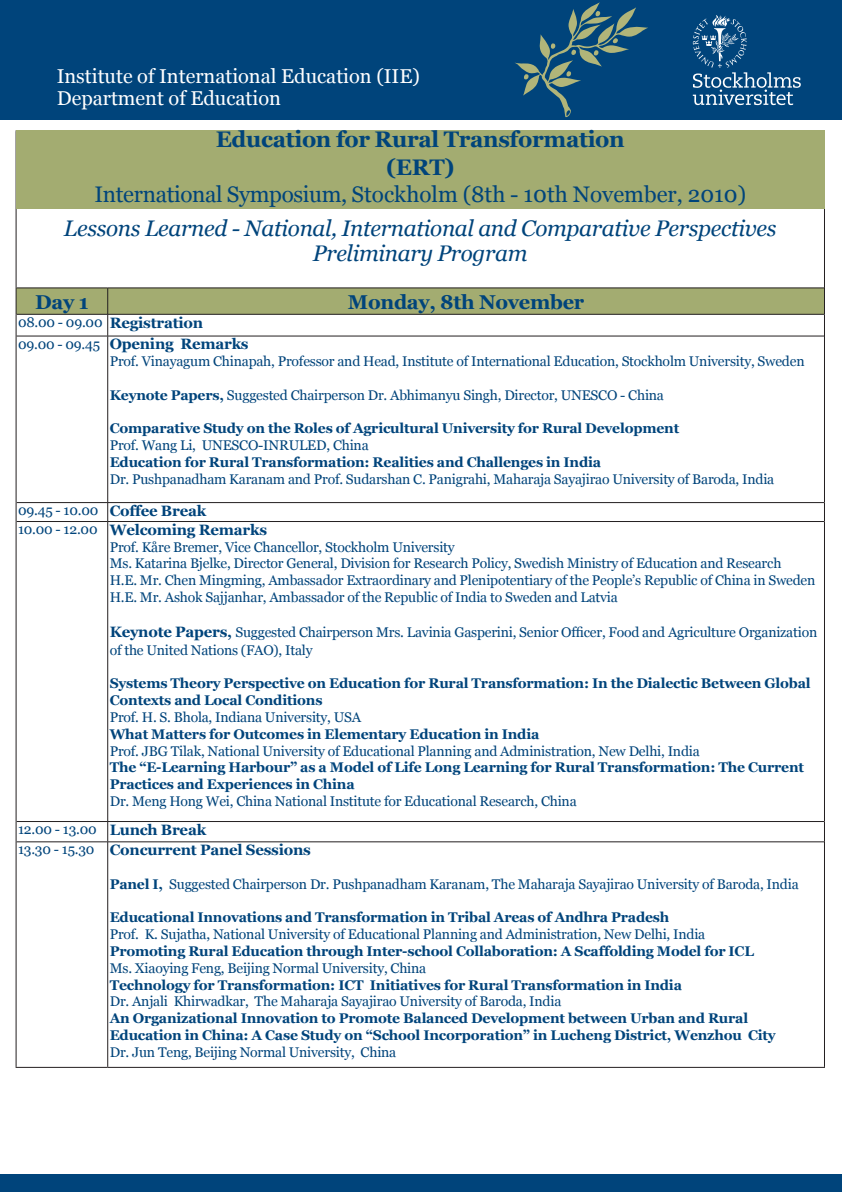
<style>
.page{position:relative;width:842px;height:1192px;background:#fff}
.page>*{position:absolute;margin:0;border:0;box-sizing:border-box;transform-origin:0 0}
.t1{font:22.5px/27.8px "Georgia";color:#00447b;text-align:center}
.Rubrik_2{font:italic 22.5px "Georgia";letter-spacing:-.015em;color:#00447b}
.Institution{font:20px "Georgia";color:#fff}
.Rubrik_2-2{font:700 20px "Georgia";letter-spacing:-.015em;color:#00447b}
.Rubrik_2-3{font:700 15px "Georgia";letter-spacing:-.015em;color:#00447b}
.Rubrik_2-4{font:14px/18px "Georgia";letter-spacing:-.015em;color:#00447b}
.Rubrik_2-5{font:700 14px/16.8px "Georgia";letter-spacing:-.015em;color:#00447b}
.s1{font-weight:700}
.s2{font-weight:700;font-size:15px}
</style>
<div class="page">
<div style="left:0;top:0;width:842px;height:119px;background:#00447b"></div>
<svg style="left:693px;top:15px;width:108px;height:90px"></svg>
<svg style="left:515px;top:2px;width:133px;height:115px"></svg>
<div style="left:0;top:1175px;width:842px;height:17px;background:#00447b"></div>
<hr style="left:16px;top:131px;width:1px;height:157px;background:#231f20">
<hr style="left:108px;top:130px;width:717px;height:1px;background:#231f20">
<hr style="left:824px;top:131px;width:1px;height:157px;background:#231f20">
<hr style="left:16px;top:336px;width:1px;height:167px;background:#231f20">
<hr style="left:824px;top:336px;width:1px;height:167px;background:#231f20">
<svg style="left:16px;top:503px;width:1px;height:19px"></svg>
<svg style="left:824px;top:503px;width:1px;height:19px"></svg>
<hr style="left:16px;top:522px;width:1px;height:300px;background:#231f20">
<hr style="left:824px;top:522px;width:1px;height:300px;background:#231f20">
<svg style="left:16px;top:822px;width:1px;height:20px"></svg>
<svg style="left:824px;top:822px;width:1px;height:20px"></svg>
<hr style="left:16px;top:842px;width:1px;height:225px;background:#231f20">
<hr style="left:824px;top:842px;width:1px;height:225px;background:#231f20">
<hr style="left:16px;top:1067px;width:92px;height:1px;background:#231f20">
<hr style="left:108px;top:1067px;width:717px;height:1px;background:#231f20">
<svg style="left:16px;top:288px;width:809px;height:48px"></svg>
<hr style="left:17px;top:336px;width:91px;height:1px;background:#231f20">
<hr style="left:108px;top:336px;width:716px;height:1px;background:#231f20">
<hr style="left:107px;top:336px;width:1px;height:167px;background:#231f20">
<svg style="left:107px;top:503px;width:1px;height:18px"></svg>
<hr style="left:17px;top:521px;width:91px;height:1px;background:#231f20">
<hr style="left:108px;top:521px;width:716px;height:1px;background:#231f20">
<hr style="left:107px;top:522px;width:1px;height:299px;background:#231f20">
<svg style="left:107px;top:822px;width:1px;height:20px"></svg>
<hr style="left:17px;top:842px;width:91px;height:1px;background:#231f20">
<hr style="left:108px;top:842px;width:716px;height:1px;background:#231f20">
<hr style="left:107px;top:842px;width:1px;height:225px;background:#231f20">
<hr style="left:17px;top:314px;width:91px;height:1px;background:#231f20">
<hr style="left:108px;top:314px;width:716px;height:1px;background:#231f20">
<hr style="left:17px;top:502px;width:91px;height:1px;background:#231f20">
<hr style="left:108px;top:502px;width:716px;height:1px;background:#231f20">
<hr style="left:17px;top:821px;width:91px;height:1px;background:#231f20">
<hr style="left:108px;top:821px;width:716px;height:1px;background:#231f20">
<div style="left:16px;top:130px;width:808px;height:79px;background:#a3ac71"></div>
<p class="Institution" style="left:57px;top:65px;width:365px">Institute of International Education (IIE)</p>
<p class="Institution" style="left:57px;top:87px;width:226px">Department of Education</p>
<p class="t1" style="left:94px;top:125px;width:653px"><span class="s1">Education for Rural Transformation<br>(ERT)<br></span>International Symposium, Stockholm (8th - 10th November, 2010)</p>
<p class="Rubrik_2" style="left:64px;top:215px;width:714px">Lessons Learned - National, International and Comparative Perspectives</p>
<p class="Rubrik_2" style="left:313px;top:240px;width:216px">Preliminary Program</p>
<p class="Rubrik_2-2" style="left:35px;top:290px;width:55px">Day 1</p>
<p class="Rubrik_2-2" style="left:348px;top:290px;width:238px">Monday, 8th November</p>
<p class="Rubrik_2-4" style="left:18px;top:313px;width:86px">08.00 - 09.00</p>
<p class="Rubrik_2-3" style="left:110px;top:314px;width:95px">Registration</p>
<p class="Rubrik_2-4" style="left:18px;top:335px;width:84px">09.00 - 09.45</p>
<p class="Rubrik_2-3" style="left:110px;top:336px;width:140px">Opening Remarks</p>
<p class="Rubrik_2-4" style="left:110px;top:352px;width:696px">Prof. Vinayagum Chinapah, Professor and Head, Institute of International Education, Stockholm University, Sweden</p>
<p class="Rubrik_2-4" style="left:110px;top:386px;width:556px"><span class="s1">Keynote Papers,</span> Suggested Chairperson Dr. Abhimanyu Singh, Director, UNESCO - China</p>
<p class="Rubrik_2-5" style="left:110px;top:420px;width:571px">Comparative Study on the Roles of Agricultural University for Rural Development</p>
<p class="Rubrik_2-4" style="left:110px;top:436px;width:261px">Prof. Wang Li, UNESCO-INRULED, China</p>
<p class="Rubrik_2-5" style="left:110px;top:454px;width:493px">Education for Rural Transformation: Realities and Challenges in India</p>
<p class="Rubrik_2-4" style="left:110px;top:470px;width:666px">Dr. Pushpanadham Karanam and Prof. Sudarshan C. Panigrahi, Maharaja Sayajirao University of Baroda, India</p>
<p class="Rubrik_2-4" style="left:18px;top:501px;width:82px">09.45 - 10.00</p>
<p class="Rubrik_2-3" style="left:110px;top:502px;width:98px">Coffee Break</p>
<p class="Rubrik_2-4" style="left:18px;top:520px;width:81px">10.00 - 12.00</p>
<p class="Rubrik_2-3" style="left:110px;top:521px;width:159px">Welcoming Remarks</p>
<p class="Rubrik_2-4" style="left:110px;top:538px;width:346px">Prof. Kåre Bremer, Vice Chancellor, Stockholm University</p>
<p class="Rubrik_2-4" style="left:110px;top:555px;width:673px">Ms. Katarina Bjelke, Director General, Division for Research Policy, Swedish Ministry of Education and Research</p>
<p class="Rubrik_2-4" style="left:110px;top:571px;width:707px">H.E. Mr. Chen Mingming, Ambassador Extraordinary and Plenipotentiary of the People’s Republic of China in Sweden</p>
<p class="Rubrik_2-4" style="left:110px;top:588px;width:510px">H.E. Mr. Ashok Sajjanhar, Ambassador of the Republic of India to Sweden and Latvia</p>
<p class="Rubrik_2-4" style="left:110px;top:623px;width:709px"><span class="s2">Keynote Papers,</span> Suggested Chairperson Mrs. Lavinia Gasperini, Senior Officer, Food and Agriculture Organization of the United Nations (FAO), Italy</p>
<p class="Rubrik_2-5" style="left:110px;top:675px;width:702px">Systems Theory Perspective on Education for Rural Transformation: In the Dialectic Between Global<br>Contexts and Local Conditions</p>
<p class="Rubrik_2-4" style="left:110px;top:708px;width:253px">Prof. H. S. Bhola, Indiana University, USA</p>
<p class="Rubrik_2-5" style="left:110px;top:726px;width:431px">What Matters for Outcomes in Elementary Education in India</p>
<p class="Rubrik_2-4" style="left:110px;top:742px;width:592px">Prof. JBG Tilak, National University of Educational Planning and Administration, New Delhi, India</p>
<p class="Rubrik_2-5" style="left:110px;top:759px;width:696px">The “E-Learning Harbour” as a Model of Life Long Learning for Rural Transformation: The Current<br>Practices and Experiences in China</p>
<p class="Rubrik_2-4" style="left:110px;top:792px;width:468px">Dr. Meng Hong Wei, China National Institute for Educational Research, China</p>
<p class="Rubrik_2-4" style="left:18px;top:820px;width:80px">12.00 - 13.00</p>
<p class="Rubrik_2-3" style="left:110px;top:821px;width:98px">Lunch Break</p>
<p class="Rubrik_2-4" style="left:18px;top:841px;width:78px">13.30 - 15.30</p>
<p class="Rubrik_2-3" style="left:110px;top:841px;width:203px">Concurrent Panel Sessions</p>
<p class="Rubrik_2-4" style="left:110px;top:875px;width:690px"><span class="s1">Panel I,</span> Suggested Chairperson Dr. Pushpanadham Karanam, The Maharaja Sayajirao University of Baroda, India</p>
<p class="Rubrik_2-5" style="left:110px;top:909px;width:561px">Educational Innovations and Transformation in Tribal Areas of Andhra Pradesh</p>
<p class="Rubrik_2-4" style="left:110px;top:925px;width:597px">Prof. K. Sujatha, National University of Educational Planning and Administration, New Delhi, India</p>
<p class="Rubrik_2-5" style="left:110px;top:943px;width:646px">Promoting Rural Education through Inter-school Collaboration: A Scaffolding Model for ICL</p>
<p class="Rubrik_2-4" style="left:110px;top:959px;width:318px">Ms. Xiaoying Feng, Beijing Normal University, China</p>
<p class="Rubrik_2-5" style="left:110px;top:976px;width:574px">Technology for Transformation: ICT Initiatives for Rural Transformation in India</p>
<p class="Rubrik_2-4" style="left:110px;top:993px;width:453px">Dr. Anjali Khirwadkar, The Maharaja Sayajirao University of Baroda, India</p>
<p class="Rubrik_2-5" style="left:110px;top:1010px;width:640px">An Organizational Innovation to Promote Balanced Development between Urban and Rural</p>
<p class="Rubrik_2-5" style="left:110px;top:1027px;width:667px">Education in China: A Case Study on “School Incorporation” in Lucheng District, Wenzhou City</p>
<p class="Rubrik_2-4" style="left:110px;top:1043px;width:288px">Dr. Jun Teng, Beijing Normal University, China</p>
</div>
